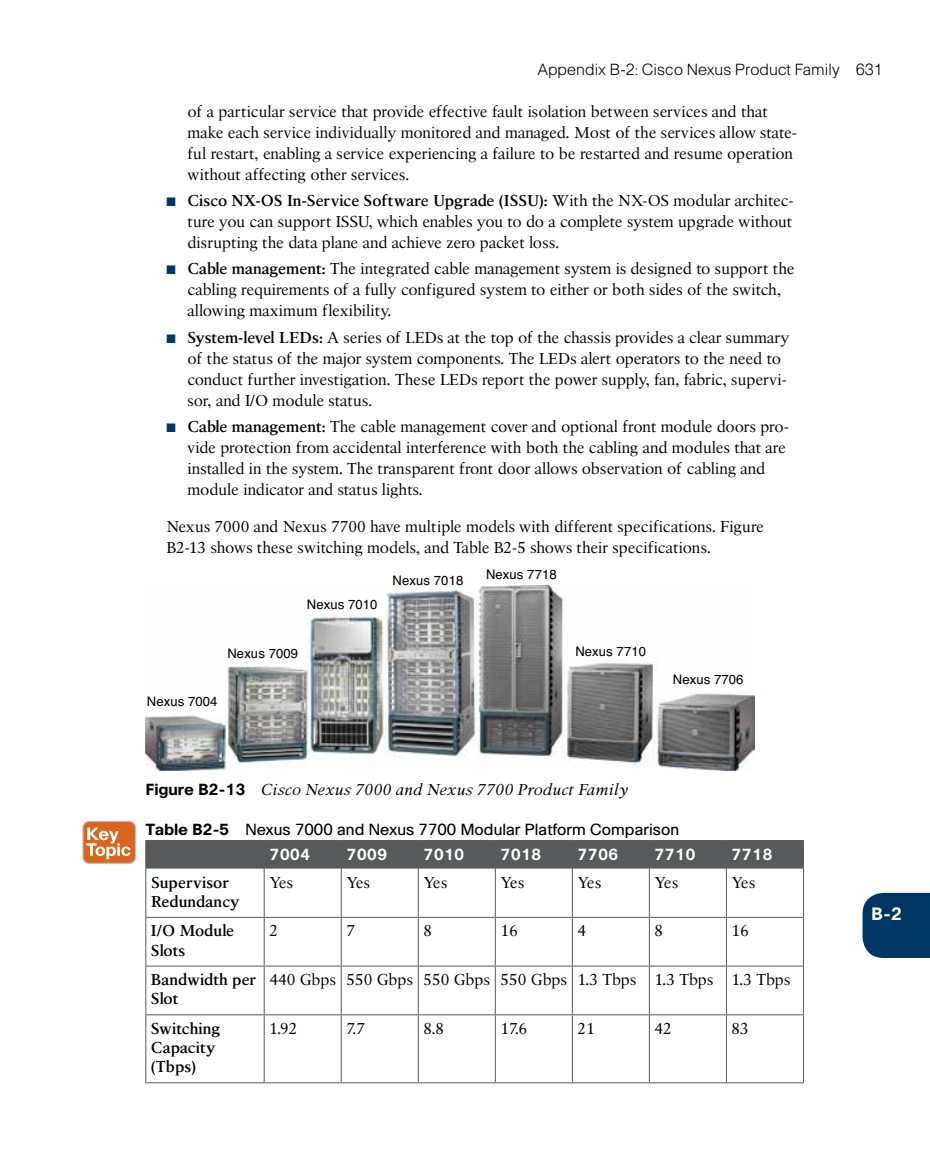
<style>
.page{position:relative;width:930px;height:1150px;background:#fff}
.page>*{position:absolute;margin:0;border:0;box-sizing:border-box;transform-origin:0 0}
.t1{font:700 17.5px "Cisco";color:#fff}
.t2{font:15.75px/21px "Cisco Serif";color:#000}
.t3{font:700 15.75px/19.2px "Cisco Serif";color:#000}
.t4{font:15.75px/25px "Cisco";color:#000}
.t5{font:italic 15.75px "Cisco Serif";color:#000}
.t6{font:300 15.75px "Cisco";color:#000}
.t7{font:700 15.75px "Cisco";color:#fff}
.t8{font:13.12px "Helvetica";letter-spacing:.005em;color:#000}
.s1{color:#003663}
.s2{font-weight:700}
.s3{font-family:"Cisco";font-weight:700;font-style:normal}
.s4{font-weight:700;color:#fff}
</style>
<div class="page">
<div style="left:862px;top:893px;width:67px;height:65px;background:#003663"></div>
<img style="left:145px;top:586px;width:609px;height:184px">
<hr style="left:145px;top:868px;width:1px;height:49px;background:#58595b">
<hr style="left:802px;top:868px;width:1px;height:49px;background:#58595b">
<hr style="left:145px;top:918px;width:1px;height:47px;background:#58595b">
<hr style="left:802px;top:918px;width:1px;height:47px;background:#58595b">
<hr style="left:145px;top:966px;width:1px;height:48px;background:#58595b">
<hr style="left:802px;top:966px;width:1px;height:48px;background:#58595b">
<hr style="left:145px;top:1015px;width:1px;height:67px;background:#58595b">
<hr style="left:802px;top:1015px;width:1px;height:67px;background:#58595b">
<div style="left:145px;top:840px;width:658px;height:28px;background:#58595b"></div>
<hr style="left:264px;top:868px;width:1px;height:49px;background:#58595b">
<hr style="left:341px;top:868px;width:1px;height:49px;background:#58595b">
<hr style="left:417px;top:868px;width:1px;height:49px;background:#58595b">
<hr style="left:494px;top:868px;width:1px;height:49px;background:#58595b">
<hr style="left:571px;top:868px;width:1px;height:49px;background:#58595b">
<hr style="left:648px;top:868px;width:1px;height:49px;background:#58595b">
<hr style="left:725px;top:868px;width:1px;height:49px;background:#58595b">
<hr style="left:145px;top:917px;width:119px;height:1px;background:#58595b">
<hr style="left:264px;top:917px;width:77px;height:1px;background:#58595b">
<hr style="left:264px;top:918px;width:1px;height:47px;background:#58595b">
<hr style="left:341px;top:917px;width:77px;height:1px;background:#58595b">
<hr style="left:341px;top:918px;width:1px;height:47px;background:#58595b">
<hr style="left:418px;top:917px;width:77px;height:1px;background:#58595b">
<hr style="left:417px;top:918px;width:1px;height:47px;background:#58595b">
<hr style="left:495px;top:917px;width:77px;height:1px;background:#58595b">
<hr style="left:494px;top:918px;width:1px;height:47px;background:#58595b">
<hr style="left:572px;top:917px;width:77px;height:1px;background:#58595b">
<hr style="left:571px;top:918px;width:1px;height:47px;background:#58595b">
<hr style="left:649px;top:917px;width:77px;height:1px;background:#58595b">
<hr style="left:648px;top:918px;width:1px;height:47px;background:#58595b">
<hr style="left:726px;top:917px;width:77px;height:1px;background:#58595b">
<hr style="left:725px;top:918px;width:1px;height:47px;background:#58595b">
<hr style="left:145px;top:965px;width:119px;height:1px;background:#58595b">
<hr style="left:264px;top:965px;width:77px;height:1px;background:#58595b">
<hr style="left:264px;top:966px;width:1px;height:48px;background:#58595b">
<hr style="left:341px;top:965px;width:77px;height:1px;background:#58595b">
<hr style="left:341px;top:966px;width:1px;height:48px;background:#58595b">
<hr style="left:418px;top:965px;width:77px;height:1px;background:#58595b">
<hr style="left:417px;top:966px;width:1px;height:48px;background:#58595b">
<hr style="left:495px;top:965px;width:77px;height:1px;background:#58595b">
<hr style="left:494px;top:966px;width:1px;height:48px;background:#58595b">
<hr style="left:572px;top:965px;width:77px;height:1px;background:#58595b">
<hr style="left:571px;top:966px;width:1px;height:48px;background:#58595b">
<hr style="left:649px;top:965px;width:77px;height:1px;background:#58595b">
<hr style="left:648px;top:966px;width:1px;height:48px;background:#58595b">
<hr style="left:726px;top:965px;width:77px;height:1px;background:#58595b">
<hr style="left:725px;top:966px;width:1px;height:48px;background:#58595b">
<hr style="left:145px;top:1014px;width:119px;height:1px;background:#58595b">
<hr style="left:264px;top:1014px;width:77px;height:1px;background:#58595b">
<hr style="left:264px;top:1015px;width:1px;height:67px;background:#58595b">
<hr style="left:341px;top:1014px;width:77px;height:1px;background:#58595b">
<hr style="left:341px;top:1015px;width:1px;height:67px;background:#58595b">
<hr style="left:418px;top:1014px;width:77px;height:1px;background:#58595b">
<hr style="left:417px;top:1015px;width:1px;height:67px;background:#58595b">
<hr style="left:495px;top:1014px;width:77px;height:1px;background:#58595b">
<hr style="left:494px;top:1015px;width:1px;height:67px;background:#58595b">
<hr style="left:572px;top:1014px;width:77px;height:1px;background:#58595b">
<hr style="left:571px;top:1015px;width:1px;height:67px;background:#58595b">
<hr style="left:649px;top:1014px;width:77px;height:1px;background:#58595b">
<hr style="left:648px;top:1015px;width:1px;height:67px;background:#58595b">
<hr style="left:726px;top:1014px;width:77px;height:1px;background:#58595b">
<hr style="left:725px;top:1015px;width:1px;height:67px;background:#58595b">
<hr style="left:145px;top:1082px;width:119px;height:1px;background:#58595b">
<hr style="left:264px;top:1082px;width:77px;height:1px;background:#58595b">
<hr style="left:341px;top:1082px;width:77px;height:1px;background:#58595b">
<hr style="left:418px;top:1082px;width:77px;height:1px;background:#58595b">
<hr style="left:495px;top:1082px;width:77px;height:1px;background:#58595b">
<hr style="left:572px;top:1082px;width:77px;height:1px;background:#58595b">
<hr style="left:649px;top:1082px;width:77px;height:1px;background:#58595b">
<hr style="left:726px;top:1082px;width:77px;height:1px;background:#58595b">
<div style="left:83px;top:821px;width:52px;height:42px;background:#dc651e;border-radius:6px"></div>
<div style="left:82px;top:821px;width:54px;height:43px;border:1px solid #bcbec0;border-radius:6px"></div>
<svg style="left:86px;top:827px;width:45px;height:32px"></svg>
<p class="t6" style="left:538px;top:60px;width:346px">Appendix B-2: Cisco Nexus Product Family 631</p>
<p class="t2" style="left:187px;top:101px;width:611px">of a particular service that provide effective fault isolation between services and that make each service individually monitored and managed. Most of the services allow state&shy;ful restart, enabling a service experiencing a failure to be restarted and resume operation without affecting other services.</p>
<p class="t2" style="left:187px;top:190px;width:607px;text-align:justify;text-indent:-21px"><span class="s1">■</span> <span class="s2">Cisco NX-OS In-Service Software Upgrade (ISSU):</span> With the NX-OS modular architec&shy;ture you can support ISSU, which enables you to do a complete system upgrade without disrupting the data plane and achieve zero packet loss.</p>
<p class="t2" style="left:187px;top:259px;width:608px;text-indent:-21px"><span class="s1">■</span> <span class="s2">Cable management:</span> The integrated cable management system is designed to support the cabling requirements of a fully configured system to either or both sides of the switch, allowing maximum flexibility.</p>
<p class="t2" style="left:187px;top:327px;width:603px;text-indent:-21px"><span class="s1">■</span> <span class="s2">System-level LEDs:</span> A series of LEDs at the top of the chassis provides a clear summary of the status of the major system components. The LEDs alert operators to the need to conduct further investigation. These LEDs report the power supply, fan, fabric, supervi&shy;sor, and I/O module status.</p>
<p class="t2" style="left:187px;top:416px;width:602px;text-indent:-21px"><span class="s1">■</span> <span class="s2">Cable management:</span> The cable management cover and optional front module doors pro&shy;vide protection from accidental interference with both the cabling and modules that are installed in the system. The transparent front door allows observation of cabling and module indicator and status lights.</p>
<p class="t2" style="left:166px;top:516px;width:599px">Nexus 7000 and Nexus 7700 have multiple models with different specifications. Figure<br>B2-13 shows these switching models, and Table B2-5 shows their specifications.</p>
<p class="t8" style="left:307px;top:594px;width:72px">Nexus 7010</p>
<p class="t8" style="left:227px;top:643px;width:72px">Nexus 7009</p>
<p class="t8" style="left:147px;top:691px;width:72px">Nexus 7004</p>
<p class="t8" style="left:392px;top:570px;width:72px">Nexus 7018</p>
<p class="t8" style="left:486px;top:564px;width:72px">Nexus 7718</p>
<p class="t8" style="left:575px;top:641px;width:72px">Nexus 7710</p>
<p class="t8" style="left:672px;top:669px;width:72px">Nexus 7706</p>
<p class="t5" style="left:145px;top:779px;width:485px"><span class="s3">Figure B2-13</span> Cisco Nexus 7000 and Nexus 7700 Product Family</p>
<p class="t4" style="left:269px;top:816px;width:411px;text-indent:-124px"><span class="s2">Table B2-5</span> Nexus 7000 and Nexus 7700 Modular Platform Comparison<br><span class="s4">7004</span></p>
<p class="t7" style="left:346px;top:844px;width:42px">7009</p>
<p class="t7" style="left:423px;top:844px;width:42px">7010</p>
<p class="t7" style="left:500px;top:844px;width:42px">7018</p>
<p class="t7" style="left:577px;top:844px;width:42px">7706</p>
<p class="t7" style="left:654px;top:844px;width:42px">7710</p>
<p class="t7" style="left:731px;top:844px;width:42px">7718</p>
<p class="t3" style="left:151px;top:872px;width:90px">Supervisor<br>Redundancy</p>
<p class="t2" style="left:269px;top:872px;width:25px">Yes</p>
<p class="t2" style="left:346px;top:872px;width:25px">Yes</p>
<p class="t2" style="left:423px;top:872px;width:25px">Yes</p>
<p class="t2" style="left:500px;top:872px;width:25px">Yes</p>
<p class="t2" style="left:577px;top:872px;width:25px">Yes</p>
<p class="t2" style="left:654px;top:872px;width:25px">Yes</p>
<p class="t2" style="left:731px;top:872px;width:25px">Yes</p>
<p class="t3" style="left:151px;top:921px;width:85px">I/O Module<br>Slots</p>
<p class="t2" style="left:269px;top:920px;width:10px">2</p>
<p class="t2" style="left:346px;top:920px;width:10px">7</p>
<p class="t2" style="left:423px;top:920px;width:10px">8</p>
<p class="t2" style="left:500px;top:920px;width:19px">16</p>
<p class="t2" style="left:577px;top:920px;width:10px">4</p>
<p class="t2" style="left:654px;top:920px;width:10px">8</p>
<p class="t2" style="left:731px;top:920px;width:19px">16</p>
<p class="t3" style="left:151px;top:970px;width:107px">Bandwidth per<br>Slot</p>
<p class="t2" style="left:269px;top:969px;width:522px">440 Gbps 550 Gbps 550 Gbps 550 Gbps 1.3 Tbps 1.3 Tbps 1.3 Tbps</p>
<p class="t3" style="left:151px;top:1019px;width:71px">Switching<br>Capacity (Tbps)</p>
<p class="t2" style="left:269px;top:1018px;width:30px">1.92</p>
<p class="t2" style="left:346px;top:1018px;width:20px">7.7</p>
<p class="t2" style="left:423px;top:1018px;width:22px">8.8</p>
<p class="t2" style="left:500px;top:1018px;width:28px">17.6</p>
<p class="t2" style="left:577px;top:1018px;width:19px">21</p>
<p class="t2" style="left:654px;top:1018px;width:19px">42</p>
<p class="t2" style="left:731px;top:1018px;width:19px">83</p>
<p class="t1" style="left:871px;top:903px;width:32px">B-2</p>
</div>
